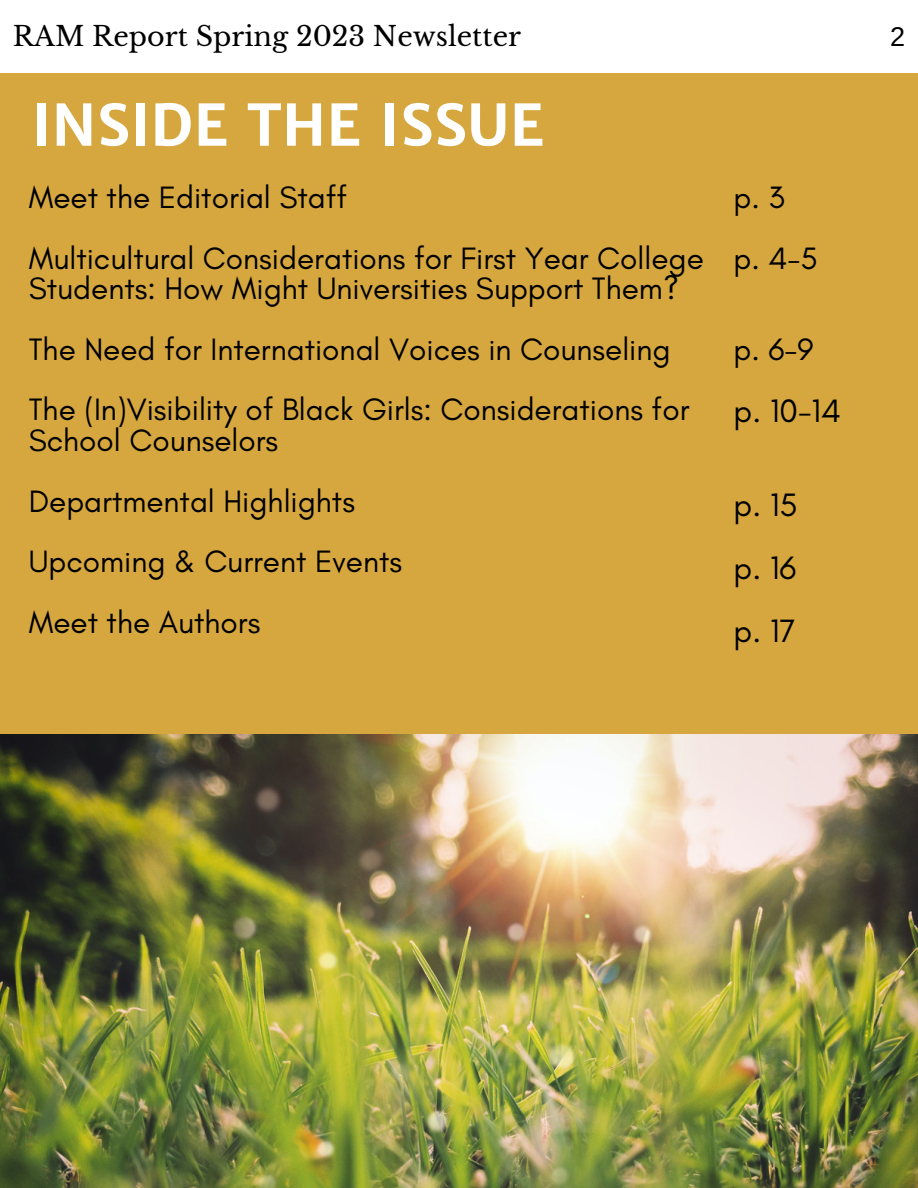
<style>
.page{position:relative;width:918px;height:1188px;background:#d6a73e}
.page>*{position:absolute;margin:0;border:0;box-sizing:border-box;transform-origin:0 0}
.t1{font:700 57px "Merriweather Sans";color:#fff}
.t2{font:33px/63px "Glacial Indifference";color:#000;text-align:justify}
.t3{font:31.5px/60.8px "Glacial Indifference";color:#000}
.t4{font:27px "Libre Baskerville";color:#000}
.t5{font:27px "Arimo";color:#000}
</style>
<div class="page">
<div style="left:0;top:0;width:918px;height:73px;background:#fff"></div>
<img style="left:0;top:734px;width:918px;height:454px">
<p class="t4" style="left:13px;top:19px;width:510px">RAM Report Spring 2023 Newsletter</p>
<p class="t5" style="left:890px;top:21px;width:17px">2</p>
<h1 class="t1" style="left:31px;top:90px;width:515px">INSIDE THE ISSUE</h1>
<p class="t3" style="left:29px;top:166px;width:677px">Meet the Editorial Staff<br>Multicultural Considerations for First Year College</p>
<p class="t3" style="left:29px;top:257px;width:662px">Students: How Might Universities Support Them?<br>The Need for International Voices in Counseling<br>The (In)Visibility of Black Girls: Considerations for</p>
<p class="t3" style="left:29px;top:409px;width:375px">School Counselors<br>Departmental Highlights<br>Upcoming &amp; Current Events<br>Meet the Authors</p>
<p class="t3" style="left:734px;top:166px;width:86px">p. 3 p. 4-5</p>
<p class="t3" style="left:734px;top:318px;width:82px">p. 6-9</p>
<p class="t2" style="left:734px;top:378px;width:109px">p. 10-14</p>
<p class="t2" style="left:734px;top:473px;width:66px">p. 15 p. 16 p. 17</p>
</div>
